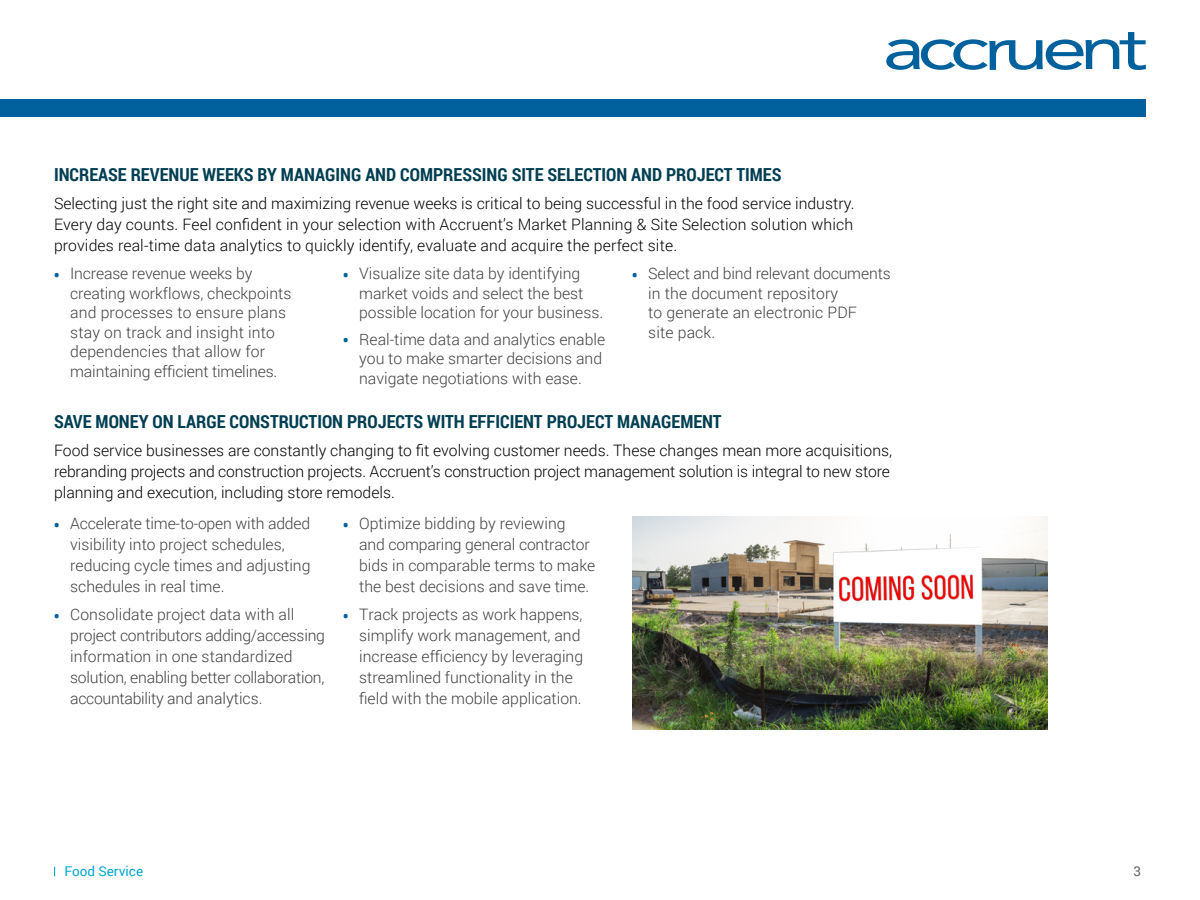
<style>
.page{position:relative;width:1200px;height:900px;background:#fff}
.page>*{position:absolute;margin:0;border:0;box-sizing:border-box;transform-origin:0 0}
.t1{font:700 18px "Roboto Condensed";color:#003e52}
.t2{font:300 15.75px/21px "Roboto";color:#414042}
.t3{font:300 15.75px/21px "Roboto";color:#000;text-align:justify}
.t4{font:13.5px "Roboto";color:#05a6ce}
.t5{font:13.5px "Roboto";color:#636466}
.s1{font-weight:900;color:#00619d}
</style>
<div class="page">
<svg style="left:886px;top:32px;width:260px;height:38px"></svg>
<div style="left:0;top:99px;width:1146px;height:17px;background:#00619d"></div>
<img style="left:632px;top:516px;width:415px;height:213px">
<p class="t1" style="left:54px;top:162px;width:729px">INCREASE REVENUE WEEKS BY MANAGING AND COMPRESSING SITE SELECTION AND PROJECT TIMES</p>
<p class="t3" style="left:54px;top:192px;width:802px">Selecting just the right site and maximizing revenue weeks is critical to being successful in the food service industry.<br>Every day counts. Feel confident in your selection with Accruent’s Market Planning &amp; Site Selection solution which provides real-time data analytics to quickly identify, evaluate and acquire the perfect site.</p>
<p class="t2" style="left:70px;top:264px;width:223px;line-height:19.5px;text-indent:-16px"><span class="s1">•</span> Increase revenue weeks by creating workflows, checkpoints and processes to ensure plans stay on track and insight into dependencies that allow for maintaining efficient timelines.</p>
<p class="t2" style="left:359px;top:264px;width:245px;line-height:19.5px;text-indent:-16px"><span class="s1">•</span> Visualize site data by identifying market voids and select the best possible location for your business.</p>
<p class="t2" style="left:359px;top:329px;width:247px;line-height:19.5px;text-indent:-16px"><span class="s1">•</span> Real-time data and analytics enable you to make smarter decisions and navigate negotiations with ease.</p>
<p class="t2" style="left:648px;top:264px;width:244px;line-height:19.5px;text-indent:-16px"><span class="s1">•</span> Select and bind relevant documents in the document repository<br>to generate an electronic PDF<br>site pack.</p>
<p class="t1" style="left:54px;top:409px;width:669px">SAVE MONEY ON LARGE CONSTRUCTION PROJECTS WITH EFFICIENT PROJECT MANAGEMENT</p>
<p class="t3" style="left:54px;top:439px;width:840px;text-align:left">Food service businesses are constantly changing to fit evolving customer needs. These changes mean more acquisitions, rebranding projects and construction projects. Accruent’s construction project management solution is integral to new store planning and execution, including store remodels.</p>
<p class="t2" style="left:70px;top:513px;width:242px;text-indent:-16px"><span class="s1">•</span> Accelerate time-to-open with added visibility into project schedules, reducing cycle times and adjusting schedules in real time.</p>
<p class="t2" style="left:70px;top:603px;width:256px;text-indent:-16px"><span class="s1">•</span> Consolidate project data with all project contributors adding/accessing information in one standardized solution, enabling better collaboration, accountability and analytics.</p>
<p class="t2" style="left:359px;top:513px;width:237px;text-indent:-16px"><span class="s1">•</span> Optimize bidding by reviewing and comparing general contractor bids in comparable terms to make the best decisions and save time.</p>
<p class="t2" style="left:359px;top:603px;width:225px;text-indent:-16px"><span class="s1">•</span> Track projects as work happens, simplify work management, and increase efficiency by leveraging streamlined functionality in the field with the mobile application.</p>
<p class="t4" style="left:64px;top:862px;width:80px">Food Service</p>
<p class="t5" style="left:1133px;top:862px;width:9px">3</p>
</div>
